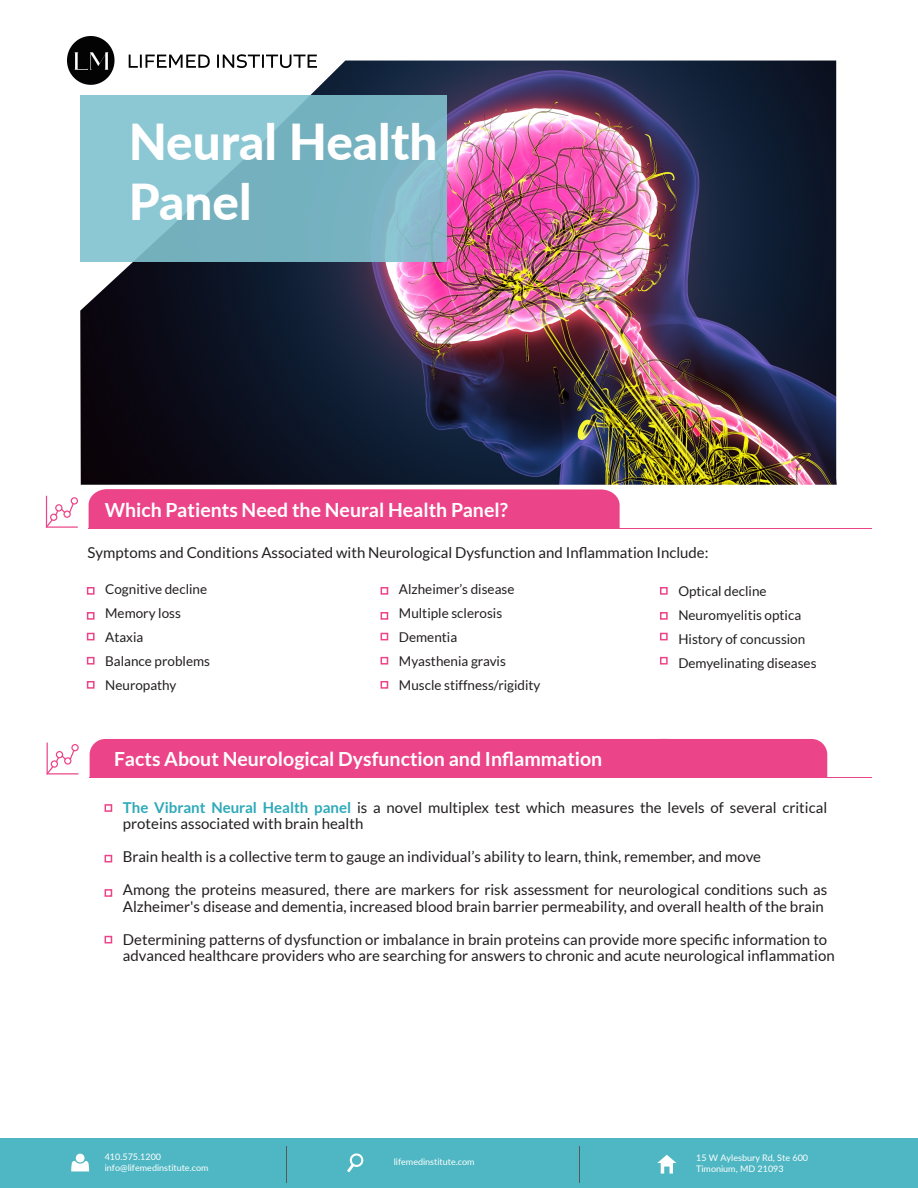
<style>
.page{position:relative;width:918px;height:1188px;background:#fff}
.page>*{position:absolute;margin:0;border:0;box-sizing:border-box;transform-origin:0 0}
.t1{font:800 49.5px/59.4px "Lato";color:#fff}
.t2{font:700 19.5px "Lato";color:#fff}
.t3{font:15px/16.5px "Lato";color:#231f20}
.t4{font:13.5px/24px "Lato";color:#231f20}
.t5{font:9px/10.8px "Lato";color:#fff}
.s1{font-weight:700;color:#2da9b9}
</style>
<div class="page">
<img style="left:80px;top:61px;width:757px;height:424px">
<div style="left:0;top:1139px;width:918px;height:49px;background:#4eb7c3"></div>
<svg style="left:46px;top:496px;width:32px;height:32px"></svg>
<hr style="left:89px;top:528px;width:783px;height:1px;background:#ec4489">
<div style="left:89px;top:489px;width:531px;height:39px;background:#ec4489"></div>
<svg style="left:80px;top:96px;width:367px;height:166px;background:#80bbc8"></svg>
<div style="left:87px;top:587px;width:8px;height:8px;border:2px solid #ec4489"></div>
<div style="left:87px;top:612px;width:8px;height:8px;border:2px solid #ec4489"></div>
<div style="left:87px;top:633px;width:8px;height:7px;border:2px solid #ec4489"></div>
<div style="left:87px;top:657px;width:8px;height:8px;border:2px solid #ec4489"></div>
<div style="left:87px;top:681px;width:8px;height:8px;border:2px solid #ec4489"></div>
<div style="left:90px;top:739px;width:737px;height:39px;background:#ec4489"></div>
<svg style="left:46px;top:742px;width:33px;height:32px"></svg>
<hr style="left:89px;top:778px;width:782px;height:1px;background:#ec4489">
<div style="left:105px;top:804px;width:7px;height:8px;border:2px solid #ec4489"></div>
<div style="left:105px;top:855px;width:7px;height:7px;border:2px solid #ec4489"></div>
<div style="left:105px;top:889px;width:7px;height:8px;border:2px solid #ec4489"></div>
<div style="left:105px;top:936px;width:7px;height:7px;border:2px solid #ec4489"></div>
<div style="left:381px;top:587px;width:7px;height:8px;border:2px solid #ec4489"></div>
<div style="left:381px;top:612px;width:7px;height:8px;border:2px solid #ec4489"></div>
<div style="left:381px;top:633px;width:7px;height:7px;border:2px solid #ec4489"></div>
<div style="left:381px;top:657px;width:7px;height:8px;border:2px solid #ec4489"></div>
<div style="left:381px;top:681px;width:7px;height:8px;border:2px solid #ec4489"></div>
<div style="left:660px;top:587px;width:8px;height:8px;border:2px solid #ec4489"></div>
<div style="left:660px;top:612px;width:8px;height:8px;border:2px solid #ec4489"></div>
<div style="left:660px;top:633px;width:8px;height:7px;border:2px solid #ec4489"></div>
<div style="left:660px;top:657px;width:8px;height:8px;border:2px solid #ec4489"></div>
<div style="left:660px;top:739px;width:8px;height:8px;border:2px solid #ec4489"></div>
<img style="left:67px;top:37px;width:249px;height:47px">
<hr style="left:579px;top:1146px;width:1px;height:37px;background:#57585a">
<hr style="left:287px;top:1146px;width:1px;height:37px;background:#57585a">
<svg style="left:347px;top:1153px;width:17px;height:19px"></svg>
<div style="left:76px;top:1154px;width:9px;height:8px;background:#fff;border-radius:50%"></div>
<svg style="left:71px;top:1161px;width:18px;height:10px"></svg>
<svg style="left:657px;top:1155px;width:19px;height:19px"></svg>
<h1 class="t1" style="left:129px;top:110px;width:310px">Neural Health<br>Panel</h1>
<h2 class="t2" style="left:105px;top:498px;width:405px">Which Patients Need the Neural Health Panel?</h2>
<p class="t3" style="left:88px;top:544px;width:622px">Symptoms and Conditions Associated with Neurological Dysfunction and Inflammation Include:</p>
<p class="t4" style="left:105px;top:577px;width:106px">Cognitive decline<br>Memory loss<br>Ataxia<br>Balance problems<br>Neuropathy</p>
<p class="t4" style="left:399px;top:577px;width:143px">Alzheimer’s disease<br>Multiple sclerosis<br>Dementia<br>Myasthenia gravis<br>Muscle stiffness/rigidity</p>
<p class="t4" style="left:678px;top:579px;width:140px">Optical decline<br>Neuromyelitis optica<br>History of concussion<br>Demyelinating diseases</p>
<h2 class="t2" style="left:114px;top:748px;width:490px">Facts About Neurological Dysfunction and Inflammation</h2>
<p class="t3" style="left:123px;top:799px;width:706px"><span class="s1">The Vibrant Neural Health panel</span> is a novel multiplex test which measures the levels of several critical proteins associated with brain health</p>
<p class="t3" style="left:123px;top:849px;width:640px">Brain health is a collective term to gauge an individual’s ability to learn, think, remember, and move</p>
<p class="t3" style="left:123px;top:882px;width:706px">Among the proteins measured, there are markers for risk assessment for neurological conditions such as<br>Alzheimer's disease and dementia, increased blood brain barrier permeability, and overall health of the brain</p>
<p class="t3" style="left:123px;top:931px;width:713px">Determining patterns of dysfunction or imbalance in brain proteins can provide more specific information to advanced healthcare providers who are searching for answers to chronic and acute neurological inflammation</p>
<p class="t5" style="left:105px;top:1151px;width:105px">410.575.1200 info@lifemedinstitute.com</p>
<p class="t5" style="left:394px;top:1156px;width:82px">lifemedinstitute.com</p>
<p class="t5" style="left:696px;top:1152px;width:113px">15 W Aylesbury Rd, Ste 600<br>Timonium, MD 21093</p>
</div>
